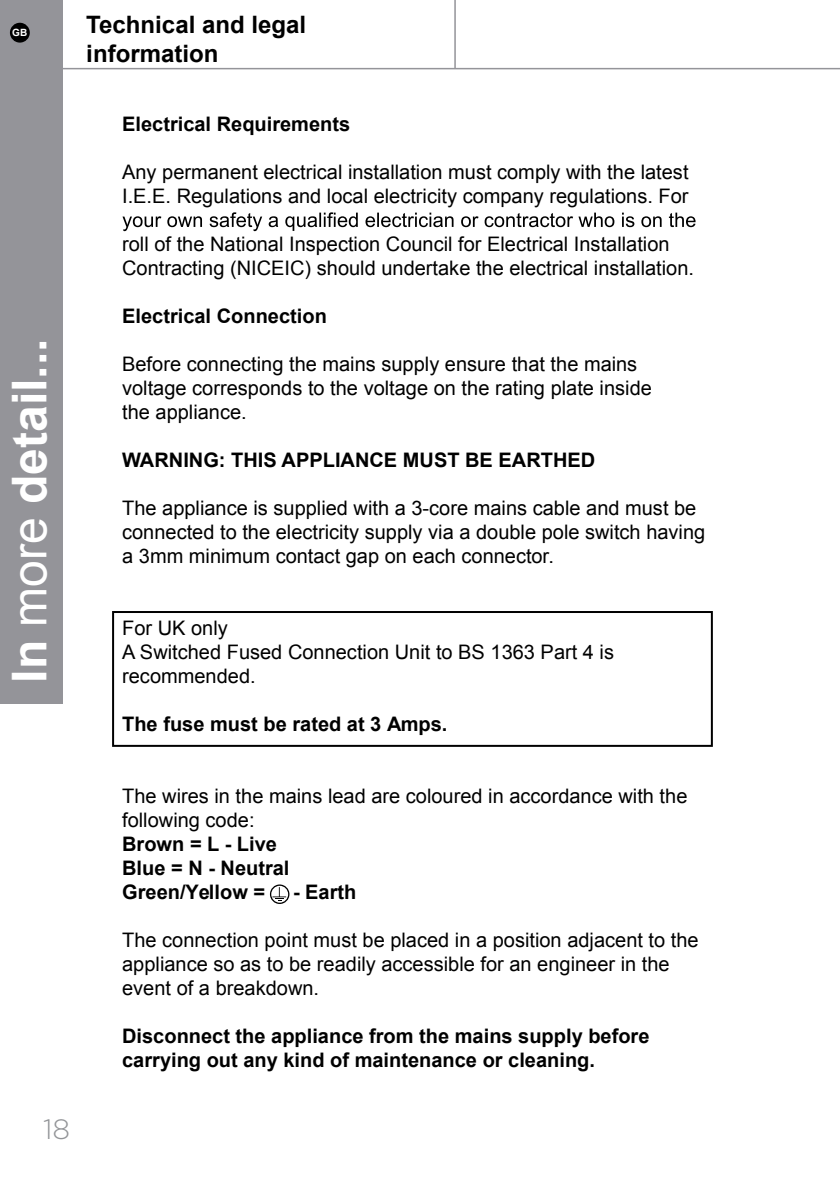
<style>
.page{position:relative;width:840px;height:1191px;background:#fff}
.page>*{position:absolute;margin:0;border:0;box-sizing:border-box;transform-origin:0 0}
.t1{font:700 48px "Arial";color:#fff}
.t2{font:300 28px "Gotham";color:#939598}
.t3{font:700 24px/28.8px "Arial";color:#000}
.t4{font:700 24px "Arial";color:#fff}
.t5{font:20px/24px "Arial";color:#000}
.t6{font:700 20px/24px "Arial";color:#000}
.t7{font:700 10px "Arial";color:#fff}
.s1{font-weight:400}
</style>
<div class="page">
<hr style="left:0;top:68px;width:839px;height:1px;background:#949499">
<div style="left:0;top:0;width:62px;height:703px;background:#949499"></div>
<hr style="left:454px;top:0;width:1px;height:69px;background:#949499">
<div style="left:10px;top:23px;width:20px;height:20px;background:#000;border-radius:50%"></div>
<svg style="left:122px;top:212px;width:573px;height:19px"></svg>
<div style="left:112px;top:611px;width:600px;height:136px;border:2px solid #000"></div>
<svg style="left:270px;top:884px;width:19px;height:20px"></svg>
<p class="t4" style="left:14px;top:14px;width:38px">GB</p>
<p class="t7" style="left:12px;top:26px;width:17px">GB</p>
<p class="t3" style="left:86px;top:11px;width:221px">Technical and legal information</p>
<h1 class="t1" style="left:-2px;top:683px;width:346px;rotate:-90deg">In <span class="s1">more</span> detail...</h1>
<h2 class="t2" style="left:43px;top:1114px;width:29px">18</h2>
<p class="t6" style="left:122px;top:112px;width:229px">Electrical Requirements</p>
<p class="t5" style="left:122px;top:160px;width:567px">Any permanent electrical installation must comply with the latest<br>I.E.E. Regulations and local electricity company regulations. For</p>
<p class="t5" style="left:122px;top:232px;width:573px">roll of the National Inspection Council for Electrical Installation<br>Contracting (NICEIC) should undertake the electrical installation.</p>
<p class="t6" style="left:122px;top:304px;width:206px">Electrical Connection</p>
<p class="t5" style="left:122px;top:352px;width:531px">Before connecting the mains supply ensure that the mains voltage corresponds to the voltage on the rating plate inside the appliance.</p>
<p class="t6" style="left:122px;top:448px;width:474px">WARNING: THIS APPLIANCE MUST BE EARTHED</p>
<p class="t5" style="left:122px;top:496px;width:584px">The appliance is supplied with a 3-core mains cable and must be connected to the electricity supply via a double pole switch having a 3mm minimum contact gap on each connector.</p>
<p class="t5" style="left:122px;top:616px;width:493px">For UK only<br>A Switched Fused Connection Unit to BS 1363 Part 4 is recommended.</p>
<p class="t6" style="left:122px;top:712px;width:326px">The fuse must be rated at 3 Amps.</p>
<p class="t5" style="left:122px;top:784px;width:566px">The wires in the mains lead are coloured in accordance with the following code:</p>
<p class="t6" style="left:122px;top:832px;width:169px">Brown = L - Live<br>Blue = N - Neutral<br>Green/Yellow =</p>
<p class="t6" style="left:293px;top:880px;width:65px">- Earth</p>
<p class="t5" style="left:122px;top:928px;width:577px">The connection point must be placed in a position adjacent to the appliance so as to be readily accessible for an engineer in the event of a breakdown.</p>
<p class="t6" style="left:122px;top:1024px;width:528px">Disconnect the appliance from the mains supply before carrying out any kind of maintenance or cleaning.</p>
</div>
